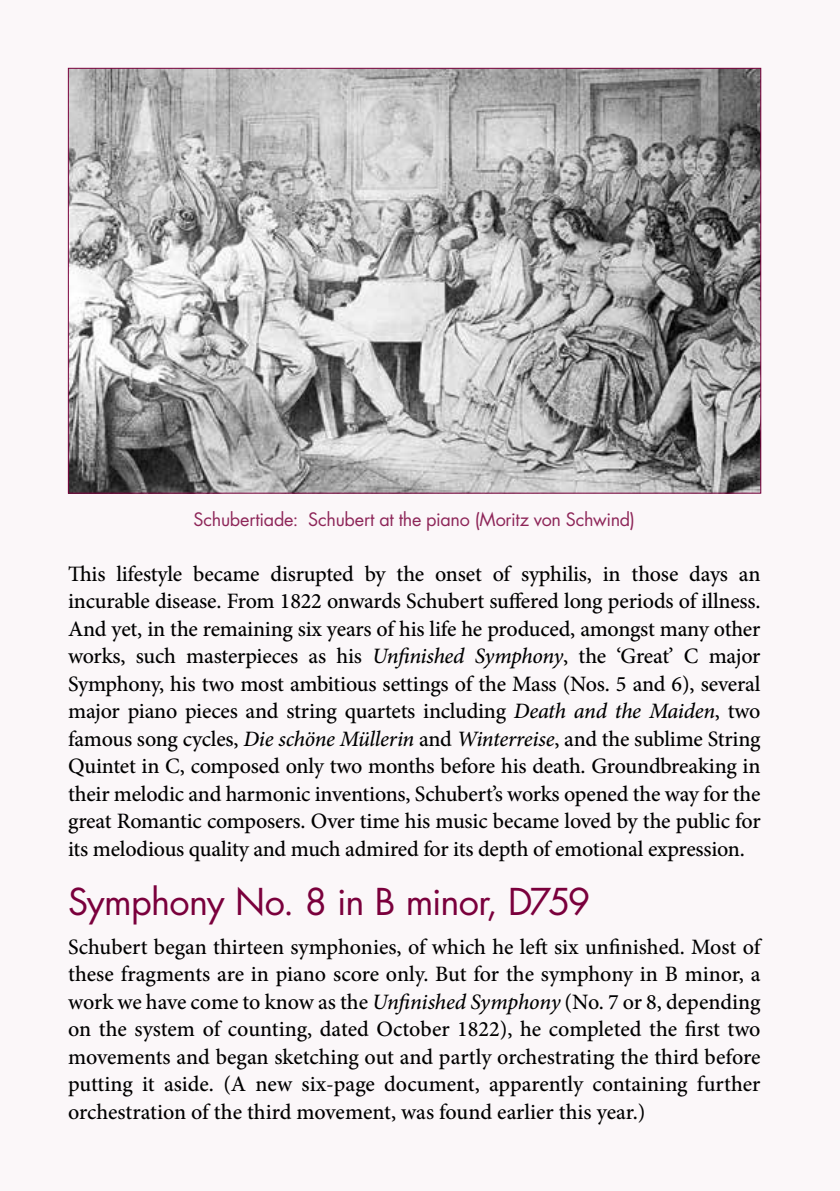
<style>
.page{position:relative;width:840px;height:1191px;background:#fff}
.page>*{position:absolute;margin:0;border:0;box-sizing:border-box;transform-origin:0 0}
.t1{font:36px "Futura Std";letter-spacing:-.03em;color:#7a003c}
.t2{font:500 22px/27.6px "Minion Pro";letter-spacing:-.01em;color:#000;text-align:justify}
.t3{font:18px "Futura Std";letter-spacing:-.015em;color:#8e2659}
.s1{font-style:italic}
</style>
<div class="page">
<div style="left:0;top:0;width:839px;height:1191px;background:#fbf7f9"></div>
<img style="left:70px;top:70px;width:688px;height:421px">
<p class="t3" style="left:193px;top:507px;width:442px">Schubertiade: Schubert at the piano (Moritz von Schwind)</p>
<p class="t2" style="left:68px;top:560px;width:693px">This lifestyle became disrupted by the onset of syphilis, in those days an incurable disease. From 1822 onwards Schubert suffered long periods of illness.<br>And yet, in the remaining six years of his life he produced, amongst many other works, such masterpieces as his <span class="s1">Unfinished Symphony</span>, the ‘Great’ C major Symphony, his two most ambitious settings of the Mass (Nos. 5 and 6), several major piano pieces and string quartets including <span class="s1">Death and the Maiden</span>, two famous song cycles, <span class="s1">Die schöne Müllerin</span> and <span class="s1">Winterreise</span>, and the sublime String Quintet in C, composed only two months before his death. Groundbreaking in their melodic and harmonic inventions, Schubert’s works opened the way for the great Romantic composers. Over time his music became loved by the public for its melodious quality and much admired for its depth of emotional expression.</p>
<h1 class="t1" style="left:68px;top:878px;width:523px">Symphony No. 8 in B minor, D759</h1>
<p class="t2" style="left:68px;top:933px;width:693px">Schubert began thirteen symphonies, of which he left six unfinished. Most of these fragments are in piano score only. But for the symphony in B minor, a work we have come to know as the <span class="s1">Unfinished Symphony</span> (No. 7 or 8, depending on the system of counting, dated October 1822), he completed the first two movements and began sketching out and partly orchestrating the third before putting it aside. (A new six-page document, apparently containing further orchestration of the third movement, was found earlier this year.)</p>
</div>
